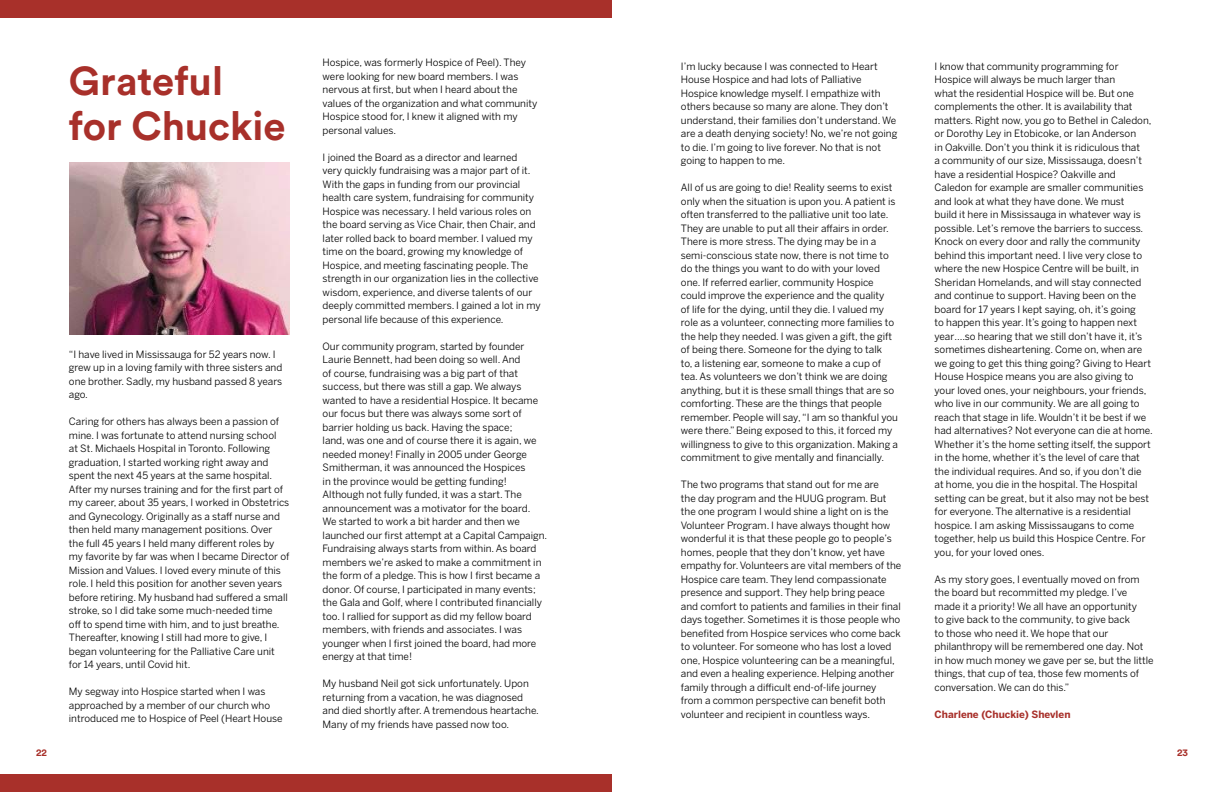
<style>
.page{position:relative;width:1224px;height:792px;background:#fff}
.page>*{position:absolute;margin:0;border:0;box-sizing:border-box;transform-origin:0 0}
.t1{font:700 40px/45px "Circular Std";color:#a8302a}
.t2{font:10px/13.5px "Benton Sans";color:#000}
.t3{font:700 10px "Benton Sans";color:#a8302a}
.t4{font:700 10px "Circular Std";color:#a8302a}
</style>
<div class="page">
<div style="left:0;top:0;width:612px;height:18px;background:#a8302a"></div>
<div style="left:0;top:774px;width:612px;height:18px;background:#a8302a"></div>
<img style="left:70px;top:163px;width:219px;height:171px">
<h1 class="t1" style="left:69px;top:57px;width:218px">Grateful for Chuckie</h1>
<p class="t2" style="left:69px;top:347px;width:215px">“I have lived in Mississauga for 52 years now. I grew up in a loving family with three sisters and one brother. Sadly, my husband passed 8 years ago.</p>
<p class="t2" style="left:69px;top:415px;width:222px">Caring for others has always been a passion of mine. I was fortunate to attend nursing school<br>at St. Michaels Hospital in Toronto. Following graduation, I started working right away and spent the next 45 years at the same hospital.<br>After my nurses training and for the first part of my career, about 35 years, I worked in Obstetrics and Gynecology. Originally as a staff nurse and then held many management positions. Over the full 45 years I held many different roles by my favorite by far was when I became Director of Mission and Values. I loved every minute of this role. I held this position for another seven years before retiring. My husband had suffered a small stroke, so I did take some much-needed time<br>off to spend time with him, and to just breathe.<br>Thereafter, knowing I still had more to give, I began volunteering for the Palliative Care unit for 14 years, until Covid hit.</p>
<p class="t2" style="left:69px;top:685px;width:215px">My segway into Hospice started when I was approached by a member of our church who introduced me to Hospice of Peel (Heart House</p>
<p class="t2" style="left:323px;top:56px;width:216px">Hospice, was formerly Hospice of Peel). They were looking for new board members. I was nervous at first, but when I heard about the values of the organization and what community Hospice stood for, I knew it aligned with my personal values.</p>
<p class="t2" style="left:323px;top:150px;width:220px">I joined the Board as a director and learned<br>very quickly fundraising was a major part of it.<br>With the gaps in funding from our provincial health care system, fundraising for community Hospice was necessary. I held various roles on the board serving as Vice Chair, then Chair, and later rolled back to board member. I valued my time on the board, growing my knowledge of Hospice, and meeting fascinating people. The strength in our organization lies in the collective wisdom, experience, and diverse talents of our deeply committed members. I gained a lot in my personal life because of this experience.</p>
<p class="t2" style="left:323px;top:339px;width:226px">Our community program, started by founder Laurie Bennett, had been doing so well. And<br>of course, fundraising was a big part of that success, but there was still a gap. We always wanted to have a residential Hospice. It became our focus but there was always some sort of barrier holding us back. Having the space;<br>land, was one and of course there it is again, we needed money! Finally in 2005 under George Smitherman, it was announced the Hospices<br>in the province would be getting funding!<br>Although not fully funded, it was a start. The announcement was a motivator for the board.<br>We started to work a bit harder and then we launched our first attempt at a Capital Campaign.<br>Fundraising always starts from within. As board members we’re asked to make a commitment in the form of a pledge. This is how I first became a donor. Of course, I participated in many events; the Gala and Golf, where I contributed financially too. I rallied for support as did my fellow board members, with friends and associates. I was younger when I first joined the board, had more energy at that time!</p>
<p class="t2" style="left:323px;top:677px;width:218px">My husband Neil got sick unfortunately. Upon returning from a vacation, he was diagnosed and died shortly after. A tremendous heartache.<br>Many of my friends have passed now too.</p>
<p class="t2" style="left:681px;top:59px;width:218px">I’m lucky because I was connected to Heart House Hospice and had lots of Palliative Hospice knowledge myself. I empathize with others because so many are alone. They don’t understand, their families don’t understand. We are a death denying society! No, we’re not going to die. I’m going to live forever. No that is not going to happen to me.</p>
<p class="t2" style="left:681px;top:181px;width:219px">All of us are going to die! Reality seems to exist only when the situation is upon you. A patient is often transferred to the palliative unit too late.<br>They are unable to put all their affairs in order.<br>There is more stress. The dying may be in a semi-conscious state now, there is not time to do the things you want to do with your loved one. If referred earlier, community Hospice could improve the experience and the quality<br>of life for the dying, until they die. I valued my role as a volunteer, connecting more families to the help they needed. I was given a gift, the gift of being there. Someone for the dying to talk<br>to, a listening ear, someone to make a cup of tea. As volunteers we don’t think we are doing anything, but it is these small things that are so comforting. These are the things that people remember. People will say, “I am so thankful you were there.” Being exposed to this, it forced my willingness to give to this organization. Making a commitment to give mentally and financially.</p>
<p class="t2" style="left:681px;top:478px;width:222px">The two programs that stand out for me are<br>the day program and the HUUG program. But the one program I would shine a light on is the Volunteer Program. I have always thought how wonderful it is that these people go to people’s homes, people that they don’t know, yet have empathy for. Volunteers are vital members of the Hospice care team. They lend compassionate presence and support. They help bring peace and comfort to patients and families in their final days together. Sometimes it is those people who benefited from Hospice services who come back to volunteer. For someone who has lost a loved one, Hospice volunteering can be a meaningful, and even a healing experience. Helping another family through a difficult end-of-life journey<br>from a common perspective can benefit both volunteer and recipient in countless ways.</p>
<p class="t2" style="left:935px;top:59px;width:220px">I know that community programming for Hospice will always be much larger than<br>what the residential Hospice will be. But one complements the other. It is availability that matters. Right now, you go to Bethel in Caledon, or Dorothy Ley in Etobicoke, or Ian Anderson<br>in Oakville. Don’t you think it is ridiculous that<br>a community of our size, Mississauga, doesn’t have a residential Hospice? Oakville and Caledon for example are smaller communities and look at what they have done. We must<br>build it here in Mississauga in whatever way is possible. Let’s remove the barriers to success.<br>Knock on every door and rally the community behind this important need. I live very close to where the new Hospice Centre will be built, in Sheridan Homelands, and will stay connected and continue to support. Having been on the board for 17 years I kept saying, oh, it’s going<br>to happen this year. It’s going to happen next year….so hearing that we still don’t have it, it’s sometimes disheartening. Come on, when are we going to get this thing going? Giving to Heart House Hospice means you are also giving to your loved ones, your neighbours, your friends, who live in our community. We are all going to reach that stage in life. Wouldn’t it be best if we had alternatives? Not everyone can die at home.<br>Whether it’s the home setting itself, the support in the home, whether it’s the level of care that the individual requires. And so, if you don’t die at home, you die in the hospital. The Hospital setting can be great, but it also may not be best for everyone. The alternative is a residential hospice. I am asking Mississaugans to come together, help us build this Hospice Centre. For you, for your loved ones.</p>
<p class="t2" style="left:935px;top:572px;width:221px">As my story goes, I eventually moved on from the board but recommitted my pledge. I’ve made it a priority! We all have an opportunity<br>to give back to the community, to give back<br>to those who need it. We hope that our philanthropy will be remembered one day. Not in how much money we gave per se, but the little things, that cup of tea, those few moments of conversation. We can do this.”</p>
<p class="t3" style="left:935px;top:708px;width:137px">Charlene (Chuckie) Shevlen</p>
<p class="t4" style="left:36px;top:746px;width:12px">22</p>
<p class="t4" style="left:1177px;top:746px;width:12px">23</p>
</div>
